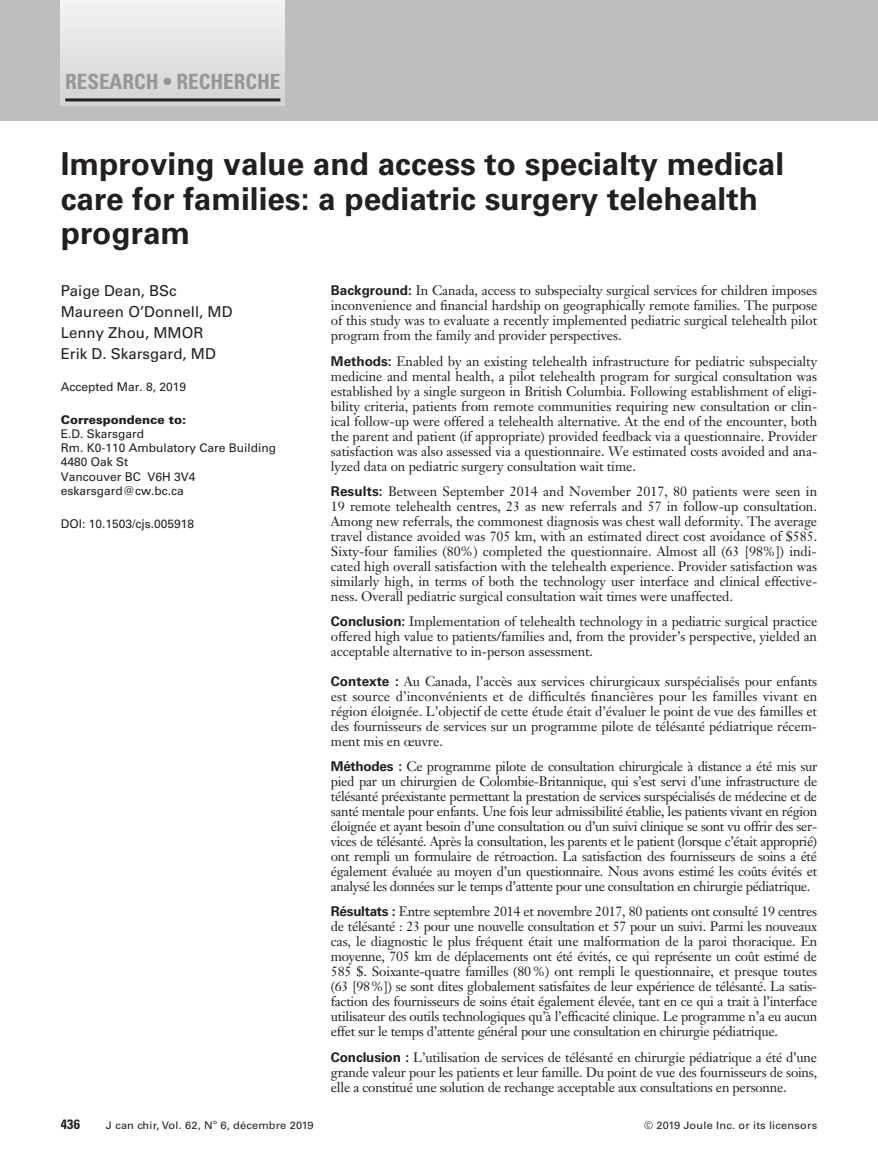
<style>
.page{position:relative;width:878px;height:1175px;background:#fff}
.page>*{position:absolute;margin:0;border:0;box-sizing:border-box;transform-origin:0 0}
.t1{font:700 31.5px/34.5px "Univers LT Std";color:#231f20}
.t2{font:700 condensed 21px "Univers LT Std";color:#949698}
.t3{font:15px/21px "Univers LT Std";color:#231f20}
.t4{font:13.5px/15px "Janson Text LT Std";letter-spacing:-.005em;color:#231f20;text-align:justify}
.t5{font:700 condensed 13.5px "Univers LT Std";color:#231f20;scale:1.05 1}
.t6{font:12px/14.4px "Univers LT Std";color:#231f20}
.t7{font:900 12px "Univers LT Std";color:#231f20}
.t8{font:10.5px "Univers LT Std";letter-spacing:.015em;color:#231f20;scale:1.05 1}
.t9{font:6.3px "Univers LT Std";color:#231f20;scale:1.05 1}
.s1{font-family:"Univers LT Std";font-weight:700}
</style>
<div class="page">
<div style="left:0;top:0;width:877px;height:120px;background:#bcbec0"></div>
<div style="left:61px;top:0;width:224px;height:106px;background:linear-gradient(to bottom,#f3f4f4,#d2d3d5)"></div>
<hr style="left:65px;top:98px;width:215px;height:3px;background:#231f20">
<h2 class="t2" style="left:65px;top:69px;width:216px">RESEARCH • RECHERCHE</h2>
<h1 class="t1" style="left:61px;top:147px;width:724px">Improving value and access to specialty medical care for families: a pediatric surgery telehealth program</h1>
<p class="t4" style="left:331px;top:283px;width:488px"><span class="s1">Background:</span> In Canada, access to subspecialty surgical services for children imposes inconvenience and financial hardship on geographically remote families. The purpose of this study was to evaluate a recently implemented pediatric surgical telehealth pilot program from the family and provider perspectives.</p>
<p class="t4" style="left:331px;top:353px;width:488px"><span class="s1">Methods:</span> Enabled by an existing telehealth infrastructure for pediatric subspecialty medicine and mental health, a pilot telehealth program for surgical consultation was established by a single surgeon in British Columbia. Following establishment of eligi&shy;bility criteria, patients from remote communities requiring new consultation or clin&shy;ical follow-up were offered a telehealth alternative. At the end of the encounter, both the parent and patient (if appropriate) provided feedback via a questionnaire. Provider satisfaction was also assessed via a questionnaire. We estimated costs avoided and ana&shy;lyzed data on pediatric surgery consultation wait time.</p>
<p class="t4" style="left:331px;top:483px;width:488px"><span class="s1">Results:</span> Between September 2014 and November 2017, 80 patients were seen in 19 remote telehealth centres, 23 as new referrals and 57 in follow-up consultation.<br>Among new referrals, the commonest diagnosis was chest wall deformity. The average travel distance avoided was 705 km, with an estimated direct cost avoidance of $585.<br>Sixty-four families (80%) completed the questionnaire. Almost all (63 [98%]) indi&shy;cated high overall satisfaction with the telehealth experience. Provider satisfaction was similarly high, in terms of both the technology user interface and clinical effective&shy;ness. Overall pediatric surgical consultation wait times were unaffected.</p>
<p class="t4" style="left:331px;top:613px;width:488px"><span class="s1">Conclusion:</span> Implementation of telehealth technology in a pediatric surgical practice offered high value to patients/families and, from the provider’s perspective, yielded an acceptable alternative to in-person assessment.</p>
<p class="t4" style="left:331px;top:673px;width:488px"><span class="s1">Contexte :</span> Au Canada, l’accès aux services chirurgicaux surspécialisés pour enfants est source d’inconvénients et de difficultés financières pour les familles vivant en région éloignée. L’objectif de cette étude était d’évaluer le point de vue des familles et des fournisseurs de services sur un programme pilote de télésanté pédiatrique récem&shy;ment mis en œuvre.</p>
<p class="t4" style="left:331px;top:758px;width:488px"><span class="s1">Méthodes :</span> Ce programme pilote de consultation chirurgicale à distance a été mis sur pied par un chirurgien de Colombie-Britannique, qui s’est servi d’une infrastructure de télésanté préexistante permettant la prestation de services surspécialisés de médecine et de santé mentale pour enfants. Une fois leur admissibilité établie, les patients vivant en région éloignée et ayant besoin d’une consultation ou d’un suivi clinique se sont vu offrir des ser&shy;vices de télésanté. Après la consultation, les parents et le patient (lorsque c’était approprié) ont rempli un formulaire de rétroaction. La satisfaction des fournisseurs de soins a été également évaluée au moyen d’un questionnaire. Nous avons estimé les coûts évités et analysé les données sur le temps d’attente pour une consultation en chirurgie pédiatrique.</p>
<p class="t4" style="left:331px;top:904px;width:488px"><span class="s1">Résultats :</span> Entre septembre 2014 et novembre 2017, 80 patients ont consulté 19 centres de télésanté : 23 pour une nouvelle consultation et 57 pour un suivi. Parmi les nouveaux cas, le diagnostic le plus fréquent était une malformation de la paroi thoracique. En moyenne, 705 km de déplacements ont été évités, ce qui représente un coût estimé de 585 $. Soixante-quatre familles (80%) ont rempli le questionnaire, et presque toutes (63 [98%]) se sont dites globalement satisfaites de leur expérience de télésanté. La satis&shy;faction des fournisseurs de soins était également élevée, tant en ce qui a trait à l’interface utilisateur des outils technologiques qu’à l’efficacité clinique. Le programme n’a eu aucun effet sur le temps d’attente général pour une consultation en chirurgie pédiatrique.</p>
<p class="t4" style="left:331px;top:1049px;width:488px"><span class="s1">Conclusion :</span> L’utilisation de services de télésanté en chirurgie pédiatrique a été d’une grande valeur pour les patients et leur famille. Du point de vue des fournisseurs de soins, elle a constitué une solution de rechange acceptable aux consultations en personne.</p>
<p class="t3" style="left:61px;top:280px;width:173px">Paige Dean, BSc<br>Maureen O’Donnell, MD<br>Lenny Zhou, MMOR<br>Erik D. Skarsgard, MD</p>
<p class="t6" style="left:61px;top:380px;width:127px">Accepted Mar. 8, 2019</p>
<p class="t7" style="left:61px;top:412px;width:127px">Correspondence to:</p>
<p class="t6" style="left:61px;top:426px;width:217px">E.D. Skarsgard<br>Rm. K0-110 Ambulatory Care Building<br>4480 Oak St<br>Vancouver BC V6H 3V4 eskarsgard@cw.bc.ca</p>
<p class="t6" style="left:61px;top:516px;width:135px">DOI: 10.1503/cjs.005918</p>
<p class="t5" style="left:61px;top:1116px;width:20px">436</p>
<p class="t8" style="left:106px;top:1119px;width:103px">J can chir, Vol. 62, N</p>
<p class="t9" style="left:213px;top:1117px;width:5px">o</p>
<p class="t8" style="left:220px;top:1119px;width:90px">6, décembre 2019</p>
<p class="t8" style="left:644px;top:1119px;width:166px">© 2019 Joule Inc. or its licensors</p>
</div>
